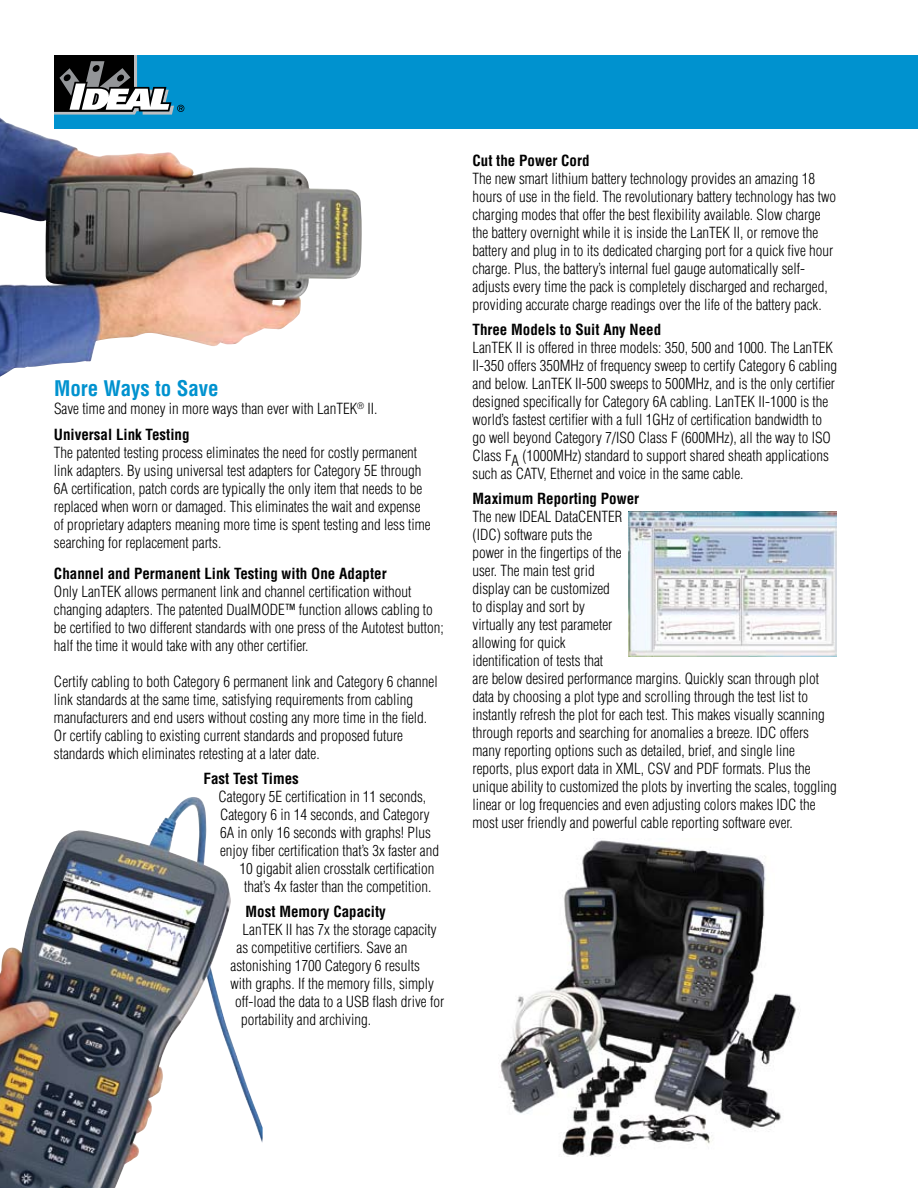
<style>
.page{position:relative;width:918px;height:1188px;background:#fff}
.page>*{position:absolute;margin:0;border:0;box-sizing:border-box;transform-origin:0 0}
.t1{font:700 condensed 21px "Helvetica";color:#0092cf}
.t2{font:300 condensed 15px/18px "Helvetica";color:#000}
.t3{font:700 condensed 15px "Helvetica";color:#000}
.s1{font-weight:700}
</style>
<div class="page">
<div style="left:812px;top:56px;width:106px;height:73px;background:#0092cf"></div>
<div style="left:54px;top:56px;width:783px;height:73px;background:#0092cf"></div>
<svg style="left:54px;top:56px;width:130px;height:59px"></svg>
<img style="left:500px;top:840px;width:300px;height:317px">
<img style="left:0;top:117px;width:362px;height:260px">
<img style="left:0;top:797px;width:263px;height:391px">
<img style="left:628px;top:511px;width:209px;height:146px">
<h1 class="t1" style="left:54px;top:375px;width:166px">More Ways to Save</h1>
<p class="t2" style="left:54px;top:396px;width:325px;line-height:25.5px">Save time and money in more ways than ever with LanTEK<sup>®</sup> II.<br><span class="s1">Universal Link Testing</span></p>
<p class="t2" style="left:54px;top:443px;width:378px">The patented testing process eliminates the need for costly permanent link adapters. By using universal test adapters for Category 5E through 6A certification, patch cords are typically the only item that needs to be replaced when worn or damaged. This eliminates the wait and expense of proprietary adapters meaning more time is spent testing and less time searching for replacement parts.</p>
<p class="t3" style="left:54px;top:564px;width:334px">Channel and Permanent Link Testing with One Adapter</p>
<p class="t2" style="left:54px;top:583px;width:391px">Only LanTEK allows permanent link and channel certification without changing adapters. The patented DualMODE™ function allows cabling to be certified to two different standards with one press of the Autotest button; half the time it would take with any other certifier.</p>
<p class="t2" style="left:54px;top:673px;width:385px">Certify cabling to both Category 6 permanent link and Category 6 channel link standards at the same time, satisfying requirements from cabling manufacturers and end users without costing any more time in the field.<br>Or certify cabling to existing current standards and proposed future standards which eliminates retesting at a later date.</p>
<p class="t3" style="left:204px;top:769px;width:97px">Fast Test Times</p>
<p class="t2" style="left:219px;top:787px;width:209px">Category 5E certification in 11 seconds,</p>
<p class="t2" style="left:220px;top:805px;width:211px">Category 6 in 14 seconds, and Category</p>
<p class="t2" style="left:220px;top:823px;width:212px">6A in only 16 seconds with graphs! Plus</p>
<p class="t2" style="left:220px;top:841px;width:220px">enjoy fiber certification that’s 3x faster and</p>
<p class="t2" style="left:240px;top:859px;width:196px">10 gigabit alien crosstalk certification</p>
<p class="t2" style="left:244px;top:877px;width:189px">that’s 4x faster than the competition.</p>
<p class="t3" style="left:246px;top:902px;width:142px">Most Memory Capacity</p>
<p class="t2" style="left:243px;top:920px;width:196px">LanTEK II has 7x the storage capacity</p>
<p class="t2" style="left:237px;top:938px;width:172px">as competitive certifiers. Save an</p>
<p class="t2" style="left:231px;top:956px;width:191px">astonishing 1700 Category 6 results</p>
<p class="t2" style="left:231px;top:974px;width:205px">with graphs. If the memory fills, simply</p>
<p class="t2" style="left:235px;top:992px;width:211px">off-load the data to a USB flash drive for</p>
<p class="t2" style="left:241px;top:1010px;width:131px">portability and archiving.</p>
<p class="t3" style="left:472px;top:151px;width:119px">Cut the Power Cord</p>
<p class="t2" style="left:472px;top:170px;width:365px">The new smart lithium battery technology provides an amazing 18 hours of use in the field. The revolutionary battery technology has two charging modes that offer the best flexibility available. Slow charge the battery overnight while it is inside the LanTEK II, or remove the battery and plug in to its dedicated charging port for a quick five hour charge. Plus, the battery’s internal fuel gauge automatically self&shy;adjusts every time the pack is completely discharged and recharged, providing accurate charge readings over the life of the battery pack.</p>
<p class="t3" style="left:472px;top:320px;width:190px">Three Models to Suit Any Need</p>
<p class="t2" style="left:472px;top:338px;width:366px">LanTEK II is offered in three models: 350, 500 and 1000. The LanTEK II-350 offers 350MHz of frequency sweep to certify Category 6 cabling and below. LanTEK II-500 sweeps to 500MHz, and is the only certifier designed specifically for Category 6A cabling. LanTEK II-1000 is the world’s fastest certifier with a full 1GHz of certification bandwidth to go well beyond Category 7/ISO Class F (600MHz), all the way to ISO Class FA (1000MHz) standard to support shared sheath applications such as CATV, Ethernet and voice in the same cable.</p>
<p class="t3" style="left:472px;top:489px;width:168px">Maximum Reporting Power</p>
<p class="t2" style="left:472px;top:507px;width:366px">The new IDEAL DataCENTER<br>(IDC) software puts the<br>power in the fingertips of the<br>user. The main test grid<br>display can be customized<br>to display and sort by<br>virtually any test parameter<br>allowing for quick<br>identification of tests that<br>are below desired performance margins. Quickly scan through plot data by choosing a plot type and scrolling through the test list to instantly refresh the plot for each test. This makes visually scanning through reports and searching for anomalies a breeze. IDC offers many reporting options such as detailed, brief, and single line reports, plus export data in XML, CSV and PDF formats. Plus the unique ability to customized the plots by inverting the scales, toggling linear or log frequencies and even adjusting colors makes IDC the most user friendly and powerful cable reporting software ever.</p>
</div>
